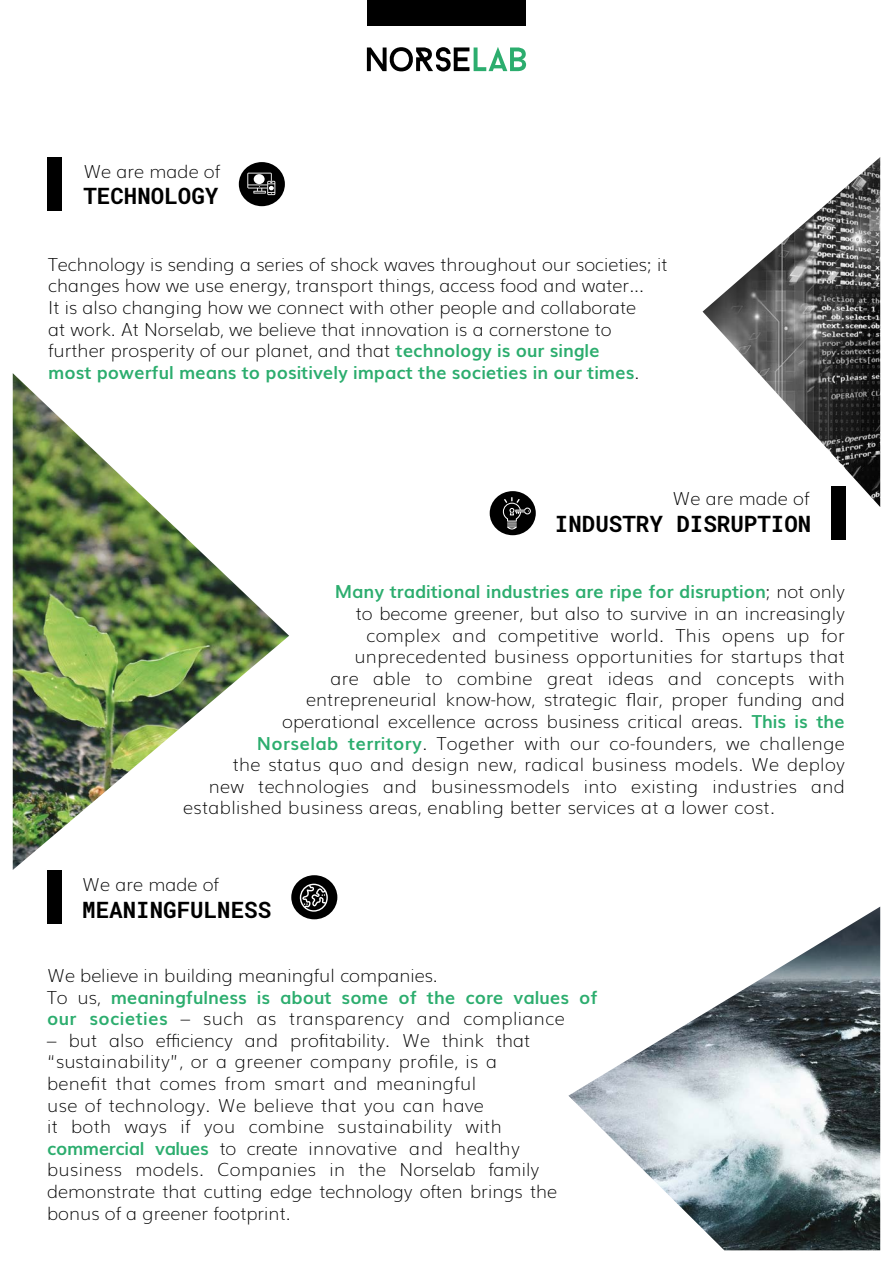
<style>
.page{position:relative;width:893px;height:1263px;background:#fff}
.page>*{position:absolute;margin:0;border:0;box-sizing:border-box;transform-origin:0 0}
.t1{font:700 22.5px "Roboto Mono";color:#000}
.t2{font:200 18px/21.6px "Muli";letter-spacing:.02em;color:#000}
.t3{font:200 18px/21.6px "Muli";color:#000}
.t4{font:700 18px "Muli";color:#2cad6e}
.s1{font-weight:700;color:#2cad6e}
.s2{font-weight:200;color:#000}
</style>
<div class="page">
<svg style="left:367px;top:47px;width:159px;height:24px"></svg>
<div style="left:48px;top:157px;width:14px;height:54px;background:#000"></div>
<div style="left:239px;top:162px;width:46px;height:44px;background:#000;border-radius:50%"></div>
<svg style="left:247px;top:173px;width:28px;height:22px"></svg>
<img style="left:568px;top:907px;width:312px;height:343px">
<img style="left:703px;top:157px;width:177px;height:350px">
<img style="left:13px;top:373px;width:276px;height:497px">
<div style="left:831px;top:486px;width:14px;height:54px;background:#000"></div>
<div style="left:490px;top:491px;width:46px;height:44px;background:#000;border-radius:50%"></div>
<svg style="left:503px;top:497px;width:28px;height:32px"></svg>
<div style="left:48px;top:870px;width:14px;height:54px;background:#000"></div>
<div style="left:291px;top:875px;width:46px;height:44px;background:#000;border-radius:50%"></div>
<svg style="left:300px;top:884px;width:28px;height:28px"></svg>
<div style="left:367px;top:0;width:159px;height:26px;background:#000"></div>
<p class="t3" style="left:83px;top:159px;width:138px">We are made of</p>
<p class="t1" style="left:83px;top:180px;width:136px">TECHNOLOGY</p>
<p class="t3" style="left:48px;top:252px;width:621px">Technology is sending a series of shock waves throughout our societies; it changes how we use energy, transport things, access food and water...<br>It is also changing how we connect with other people and collaborate<br>at work. At Norselab, we believe that innovation is a cornerstone to further prosperity of our planet, and that <span class="s1">technology is our single<br>most powerful means to positively impact the societies in our times</span>.</p>
<p class="t3" style="left:673px;top:487px;width:138px">We are made of</p>
<p class="t1" style="left:555px;top:508px;width:258px">INDUSTRY DISRUPTION</p>
<p class="t4" style="left:335px;top:577px;width:512px">Many traditional industries are ripe for disruption<span class="s2">; not only</span></p>
<p class="t3" style="left:356px;top:601px;width:491px">to become greener, but also to survive in an increasingly</p>
<p class="t2" style="left:366px;top:623px;width:480px">complex and competitive world. This opens up for</p>
<p class="t2" style="left:354px;top:645px;width:492px">unprecedented business opportunities for startups that</p>
<p class="t2" style="left:330px;top:666px;width:516px">are able to combine great ideas and concepts with</p>
<p class="t3" style="left:306px;top:688px;width:540px">entrepreneurial know-how, strategic flair, proper funding and</p>
<p class="t3" style="left:282px;top:709px;width:564px">operational excellence across business critical areas. <span class="s1">This is the</span></p>
<p class="t2" style="left:257px;top:731px;width:589px"><span class="s1">Norselab territory</span>. Together with our co-founders, we challenge</p>
<p class="t2" style="left:233px;top:753px;width:613px">the status quo and design new, radical business models. We deploy</p>
<p class="t2" style="left:209px;top:774px;width:637px">new technologies and businessmodels into existing industries and</p>
<p class="t2" style="left:183px;top:796px;width:593px">established business areas, enabling better services at a lower cost.</p>
<p class="t3" style="left:82px;top:872px;width:138px">We are made of</p>
<p class="t1" style="left:82px;top:894px;width:190px">MEANINGFULNESS</p>
<p class="t3" style="left:47px;top:963px;width:552px">We believe in building meaningful companies.<br>To us, <span class="s1">meaningfulness is about some of the core values of our societies</span> – such as transparency and compliance</p>
<p class="t2" style="left:47px;top:1028px;width:511px">– but also efficiency and profitability. We think that “sustainability”, or a greener company profile, is a benefit that comes from smart and meaningful<br>use of technology. We believe that you can have<br>it both ways if you combine sustainability with <span class="s1">commercial values</span> to create innovative and healthy business models. Companies in the Norselab family demonstrate that cutting edge technology often brings the bonus of a greener footprint.</p>
</div>
